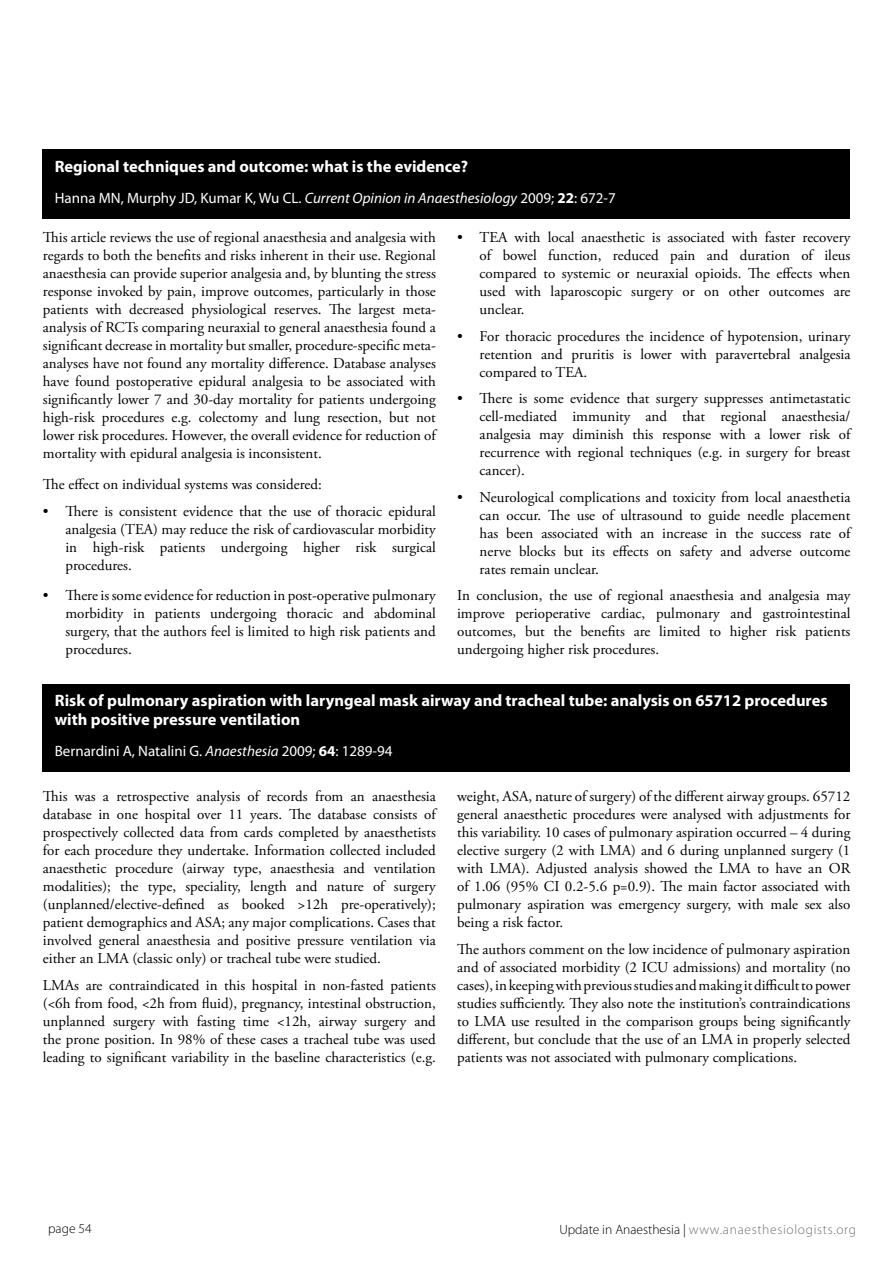
<style>
.page{position:relative;width:893px;height:1263px;background:#fff}
.page>*{position:absolute;margin:0;border:0;box-sizing:border-box;transform-origin:0 0}
.t1{font:700 16.5px/19.8px "Myriad Pro";color:#fff}
.t2{font:15px/18px "Adobe Garamond Pro";color:#000;text-align:justify}
.t3{font:15px "Myriad Pro";color:#fff}
.t4{font:300 13.5px "Myriad Pro";letter-spacing:.05em;color:#6d6f71}
.t5{font:300 13.5px "Myriad Pro";color:#000}
.s1{font-style:italic}
.s2{font-weight:700}
.s3{color:#000}
</style>
<div class="page">
<div style="left:43px;top:149px;width:807px;height:70px;background:#000"></div>
<div style="left:43px;top:685px;width:807px;height:87px;background:#000"></div>
<p class="t1" style="left:55px;top:156px;width:415px">Regional techniques and outcome: what is the evidence?</p>
<p class="t3" style="left:55px;top:188px;width:562px">Hanna MN, Murphy JD, Kumar K, Wu CL. <span class="s1">Current Opinion in Anaesthesiology</span> 2009; <span class="s2">22</span>: 672-7</p>
<p class="t2" style="left:43px;top:229px;width:394px">This article reviews the use of regional anaesthesia and analgesia with regards to both the benefits and risks inherent in their use. Regional anaesthesia can provide superior analgesia and, by blunting the stress response invoked by pain, improve outcomes, particularly in those patients with decreased physiological reserves. The largest meta&shy;analysis of RCTs comparing neuraxial to general anaesthesia found a significant decrease in mortality but smaller, procedure-specific meta&shy;analyses have not found any mortality difference. Database analyses have found postoperative epidural analgesia to be associated with significantly lower 7 and 30-day mortality for patients undergoing high-risk procedures e.g. colectomy and lung resection, but not lower risk procedures. However, the overall evidence for reduction of mortality with epidural analgesia is inconsistent.</p>
<p class="t2" style="left:43px;top:476px;width:280px">The effect on individual systems was considered:</p>
<p class="t2" style="left:65px;top:502px;width:372px;text-indent:-23px">• There is consistent evidence that the use of thoracic epidural analgesia (TEA) may reduce the risk of cardiovascular morbidity in high-risk patients undergoing higher risk surgical procedures.</p>
<p class="t2" style="left:65px;top:587px;width:372px;text-indent:-23px">• There is some evidence for reduction in post-operative pulmonary morbidity in patients undergoing thoracic and abdominal surgery, that the authors feel is limited to high risk patients and procedures.</p>
<p class="t2" style="left:480px;top:229px;width:372px;text-indent:-22px">• TEA with local anaesthetic is associated with faster recovery of bowel function, reduced pain and duration of ileus compared to systemic or neuraxial opioids. The effects when used with laparoscopic surgery or on other outcomes are unclear.</p>
<p class="t2" style="left:480px;top:328px;width:372px;text-indent:-22px">• For thoracic procedures the incidence of hypotension, urinary retention and pruritis is lower with paravertebral analgesia compared to TEA.</p>
<p class="t2" style="left:480px;top:390px;width:372px;text-indent:-22px">• There is some evidence that surgery suppresses antimetastatic cell-mediated immunity and that regional anaesthesia/ analgesia may diminish this response with a lower risk of recurrence with regional techniques (e.g. in surgery for breast cancer).</p>
<p class="t2" style="left:480px;top:489px;width:372px;text-indent:-22px">• Neurological complications and toxicity from local anaesthetia can occur. The use of ultrasound to guide needle placement has been associated with an increase in the success rate of nerve blocks but its effects on safety and adverse outcome rates remain unclear.</p>
<p class="t2" style="left:457px;top:587px;width:395px">In conclusion, the use of regional anaesthesia and analgesia may improve perioperative cardiac, pulmonary and gastrointestinal outcomes, but the benefits are limited to higher risk patients undergoing higher risk procedures.</p>
<p class="t1" style="left:55px;top:689px;width:774px">Risk of pulmonary aspiration with laryngeal mask airway and tracheal tube: analysis on 65712 procedures with positive pressure ventilation</p>
<p class="t3" style="left:55px;top:742px;width:339px">Bernardini A, Natalini G. <span class="s1">Anaesthesia</span> 2009; <span class="s2">64</span>: 1289-94</p>
<p class="t2" style="left:43px;top:788px;width:394px">This was a retrospective analysis of records from an anaesthesia database in one hospital over 11 years. The database consists of prospectively collected data from cards completed by anaesthetists for each procedure they undertake. Information collected included anaesthetic procedure (airway type, anaesthesia and ventilation modalities); the type, speciality, length and nature of surgery (unplanned/elective-defined as booked &gt;12h pre-operatively); patient demographics and ASA; any major complications. Cases that involved general anaesthesia and positive pressure ventilation via either an LMA (classic only) or tracheal tube were studied.</p>
<p class="t2" style="left:43px;top:976px;width:394px">LMAs are contraindicated in this hospital in non-fasted patients (&lt;6h from food, &lt;2h from fluid), pregnancy, intestinal obstruction, unplanned surgery with fasting time &lt;12h, airway surgery and the prone position. In 98% of these cases a tracheal tube was used leading to significant variability in the baseline characteristics (e.g.</p>
<p class="t2" style="left:457px;top:788px;width:395px">weight, ASA, nature of surgery) of the different airway groups. 65712 general anaesthetic procedures were analysed with adjustments for this variability. 10 cases of pulmonary aspiration occurred – 4 during elective surgery (2 with LMA) and 6 during unplanned surgery (1 with LMA). Adjusted analysis showed the LMA to have an OR of 1.06 (95% CI 0.2-5.6 p=0.9). The main factor associated with pulmonary aspiration was emergency surgery, with male sex also being a risk factor.</p>
<p class="t2" style="left:457px;top:940px;width:395px">The authors comment on the low incidence of pulmonary aspiration and of associated morbidity (2 ICU admissions) and mortality (no cases), in keeping with previous studies and making it difficult to power studies sufficiently. They also note the institution’s contraindications to LMA use resulted in the comparison groups being significantly different, but conclude that the use of an LMA in properly selected patients was not associated with pulmonary complications.</p>
<p class="t5" style="left:48px;top:1221px;width:45px">page 54</p>
<p class="t4" style="left:559px;top:1221px;width:298px"><span class="s3">Update in Anaesthesia |</span> www.anaesthesiologists.org</p>
</div>
